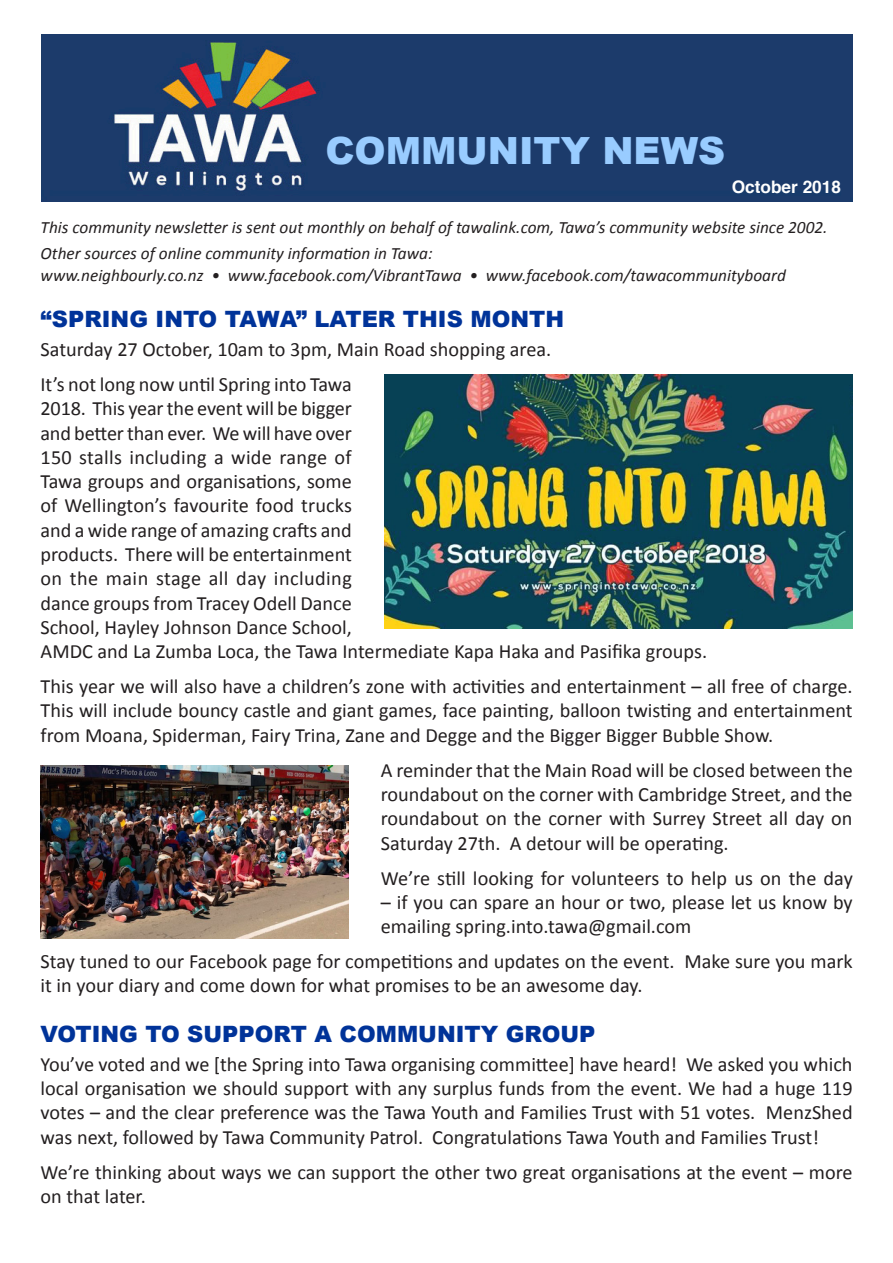
<style>
.page{position:relative;width:893px;height:1263px;background:#fff}
.page>*{position:absolute;margin:0;border:0;box-sizing:border-box;transform-origin:0 0}
.t1{font:900 37.5px "Arial";color:#9cf}
.t2{font:900 22.5px "Arial";color:#039}
.t3{font:20.25px/24.3px "Calibri";color:#231f20;text-align:justify}
.t4{font:italic 17.25px "Calibri";color:#231f20}
.t5{font:700 17.25px "Helvetica";color:#fff}
</style>
<div class="page">
<img style="left:41px;top:34px;width:812px;height:168px">
<img style="left:384px;top:374px;width:469px;height:255px">
<img style="left:40px;top:766px;width:309px;height:172px">
<p class="t1" style="left:325px;top:123px;width:401px">COMMUNITY NEWS</p>
<p class="t5" style="left:732px;top:173px;width:111px">October 2018</p>
<p class="t4" style="left:41px;top:216px;width:788px">This community newsletter is sent out monthly on behalf of tawalink.com, Tawa’s community website since 2002.</p>
<p class="t4" style="left:41px;top:242px;width:393px">Other sources of online community information in Tawa:</p>
<p class="t4" style="left:41px;top:264px;width:747px">www.neighbourly.co.nz • www.facebook.com/VibrantTawa • www.facebook.com/tawacommunityboard</p>
<p class="t2" style="left:41px;top:303px;width:525px">“SPRING INTO TAWA” LATER THIS MONTH</p>
<p class="t3" style="left:41px;top:336px;width:512px">Saturday 27 October, 10am to 3pm, Main Road shopping area.</p>
<p class="t3" style="left:40px;top:371px;width:313px">It’s not long now until Spring into Tawa 2018. This year the event will be bigger and better than ever. We will have over 150 stalls including a wide range of Tawa groups and organisations, some of Wellington’s favourite food trucks and a wide range of amazing crafts and products. There will be entertainment on the main stage all day including dance groups from Tracey Odell Dance School, Hayley Johnson Dance School,</p>
<p class="t3" style="left:41px;top:638px;width:668px">AMDC and La Zumba Loca, the Tawa Intermediate Kapa Haka and Pasifika groups.</p>
<p class="t3" style="left:41px;top:673px;width:813px">This year we will also have a children’s zone with activities and entertainment – all free of charge.<br>This will include bouncy castle and giant games, face painting, balloon twisting and entertainment from Moana, Spiderman, Fairy Trina, Zane and Degge and the Bigger Bigger Bubble Show.</p>
<p class="t3" style="left:381px;top:757px;width:473px">A reminder that the Main Road will be closed between the roundabout on the corner with Cambridge Street, and the roundabout on the corner with Surrey Street all day on Saturday 27th. A detour will be operating.</p>
<p class="t3" style="left:381px;top:865px;width:473px">We’re still looking for volunteers to help us on the day</p>
<p class="t3" style="left:381px;top:889px;width:473px">– if you can spare an hour or two, please let us know by emailing spring.into.tawa@gmail.com</p>
<p class="t3" style="left:41px;top:948px;width:813px">Stay tuned to our Facebook page for competitions and updates on the event. Make sure you mark it in your diary and come down for what promises to be an awesome day.</p>
<p class="t2" style="left:41px;top:1018px;width:556px">VOTING TO SUPPORT A COMMUNITY GROUP</p>
<p class="t3" style="left:41px;top:1051px;width:813px">You’ve voted and we [the Spring into Tawa organising committee] have heard! We asked you which local organisation we should support with any surplus funds from the event. We had a huge 119 votes – and the clear preference was the Tawa Youth and Families Trust with 51 votes. MenzShed was next, followed by Tawa Community Patrol. Congratulations Tawa Youth and Families Trust!</p>
<p class="t3" style="left:41px;top:1159px;width:813px">We’re thinking about ways we can support the other two great organisations at the event – more on that later.</p>
</div>
